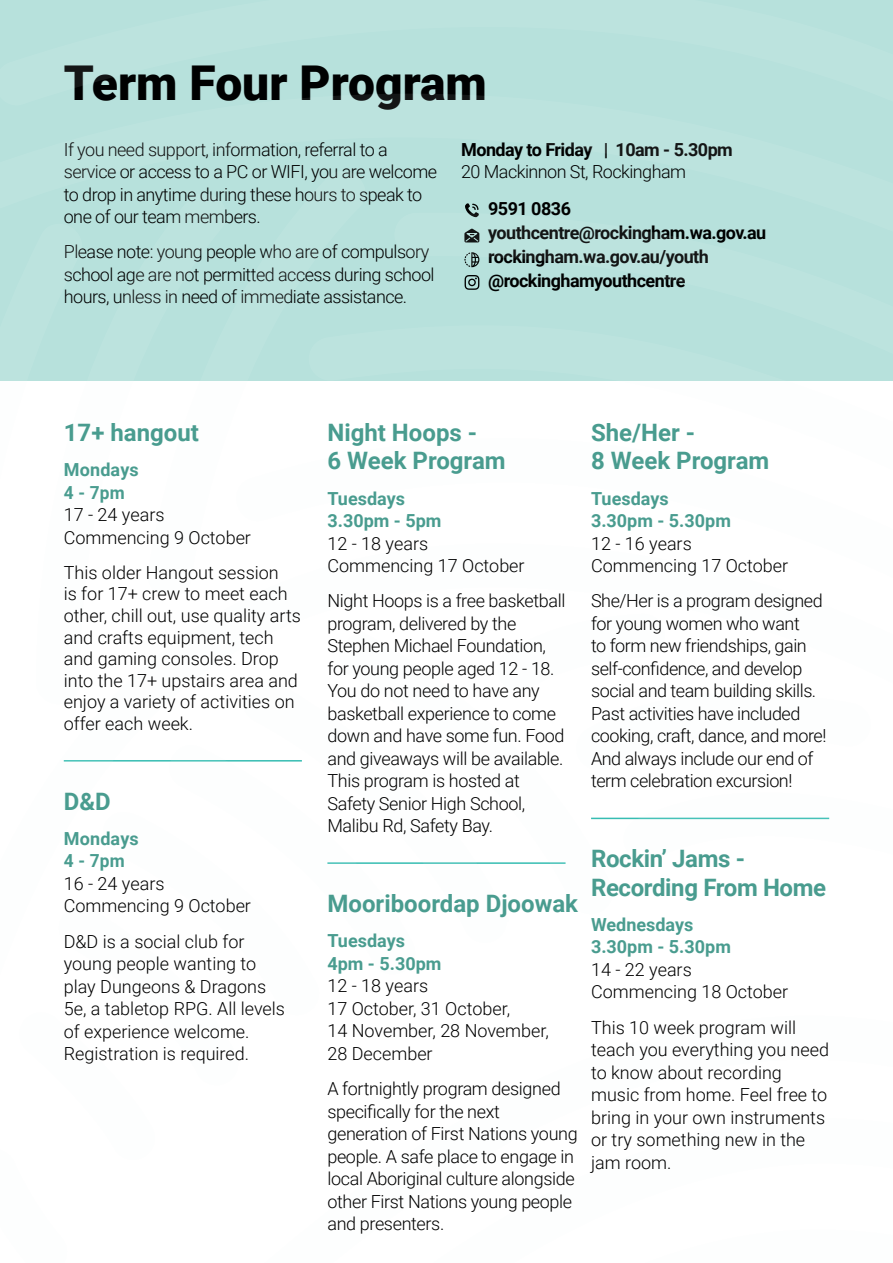
<style>
.page{position:relative;width:893px;height:1263px;background:#fff}
.page>*{position:absolute;margin:0;border:0;box-sizing:border-box;transform-origin:0 0}
.t1{font:900 48px "Roboto";color:#000101}
.t2{font:700 24px/28.5px "Roboto";color:#499c8f}
.t3{font:300 18px/22.5px "Roboto";letter-spacing:-.02em;color:#000}
.t4{font:300 18px/22.5px "Roboto";color:#000}
.t5{font:300 18px/22.5px "Roboto";letter-spacing:-.03em;color:#000101}
.t6{font:700 18px/24px "Roboto";letter-spacing:-.03em;color:#000101}
.t7{font:700 18px/22.5px "Roboto";color:#499c8f}
</style>
<div class="page">
<div style="left:0;top:0;width:893px;height:381px;background:#b7e1dc"></div>
<svg style="left:0;top:224px;width:83px;height:538px"></svg>
<div style="left:308px;top:325px;width:585px;height:56px;background:#bce3de"></div>
<h1 class="t1" style="left:64px;top:49px;width:425px">Term Four Program</h1>
<p class="t5" style="left:64px;top:137px;width:375px">If you need support, information, referral to a service or access to a PC or WIFI, you are welcome to drop in anytime during these hours to speak to one of our team members.</p>
<p class="t5" style="left:64px;top:240px;width:372px">Please note: young people who are of compulsory school age are not permitted access during school hours, unless in need of immediate assistance.</p>
<p class="t6" style="left:461px;top:136px;width:273px">Monday to Friday | 10am - 5.30pm</p>
<p class="t5" style="left:461px;top:160px;width:226px">20 Mackinnon St, Rockingham</p>
<p class="t6" style="left:488px;top:196px;width:280px">9591 0836 youthcentre@rockingham.wa.gov.au rockingham.wa.gov.au/youth @rockinghamyouthcentre</p>
<h2 class="t2" style="left:64px;top:417px;width:137px">17+ hangout</h2>
<p class="t7" style="left:64px;top:458px;width:77px">Mondays<br>4 - 7pm</p>
<p class="t4" style="left:64px;top:503px;width:189px">17 - 24 years<br>Commencing 9 October</p>
<p class="t4" style="left:64px;top:561px;width:239px;line-height:21.6px">This older Hangout session<br>is for 17+ crew to meet each other, chill out, use quality arts and crafts equipment, tech and gaming consoles. Drop into the 17+ upstairs area and enjoy a variety of activities on offer each week.</p>
<h2 class="t2" style="left:64px;top:786px;width:48px">D&amp;D</h2>
<p class="t7" style="left:64px;top:826px;width:77px">Mondays<br>4 - 7pm</p>
<p class="t4" style="left:64px;top:871px;width:189px">16 - 24 years<br>Commencing 9 October</p>
<p class="t4" style="left:64px;top:929px;width:223px">D&amp;D is a social club for young people wanting to play Dungeons &amp; Dragons<br>5e, a tabletop RPG. All levels of experience welcome.<br>Registration is required.</p>
<h2 class="t2" style="left:327px;top:417px;width:180px">Night Hoops -<br>6 Week Program</h2>
<p class="t7" style="left:327px;top:486px;width:115px">Tuesdays<br>3.30pm - 5pm</p>
<p class="t4" style="left:327px;top:531px;width:199px">12 - 18 years<br>Commencing 17 October</p>
<p class="t3" style="left:327px;top:589px;width:240px">Night Hoops is a free basketball program, delivered by the<br>Stephen Michael Foundation, for young people aged 12 - 18.<br>You do not need to have any basketball experience to come down and have some fun. Food and giveaways will be available.<br>This program is hosted at<br>Safety Senior High School,<br>Malibu Rd, Safety Bay.</p>
<h2 class="t2" style="left:327px;top:888px;width:252px">Mooriboordap Djoowak</h2>
<p class="t7" style="left:327px;top:929px;width:115px">Tuesdays<br>4pm - 5.30pm</p>
<p class="t4" style="left:327px;top:974px;width:223px">12 - 18 years<br>17 October, 31 October,<br>14 November, 28 November,<br>28 December</p>
<p class="t3" style="left:327px;top:1077px;width:252px">A fortnightly program designed specifically for the next generation of First Nations young people. A safe place to engage in local Aboriginal culture alongside other First Nations young people and presenters.</p>
<h2 class="t2" style="left:591px;top:417px;width:180px">She/Her -<br>8 Week Program</h2>
<p class="t7" style="left:591px;top:486px;width:141px">Tuesdays<br>3.30pm - 5.30pm</p>
<p class="t4" style="left:591px;top:531px;width:199px">12 - 16 years<br>Commencing 17 October</p>
<p class="t3" style="left:591px;top:589px;width:237px">She/Her is a program designed for young women who want<br>to form new friendships, gain self-confidence, and develop social and team building skills.<br>Past activities have included cooking, craft, dance, and more!<br>And always include our end of term celebration excursion!</p>
<h2 class="t2" style="left:591px;top:843px;width:237px">Rockin’ Jams -<br>Recording From Home</h2>
<p class="t7" style="left:591px;top:912px;width:141px">Wednesdays<br>3.30pm - 5.30pm</p>
<p class="t4" style="left:591px;top:957px;width:199px">14 - 22 years<br>Commencing 18 October</p>
<p class="t4" style="left:591px;top:1015px;width:240px">This 10 week program will teach you everything you need to know about recording music from home. Feel free to bring in your own instruments or try something new in the jam room.</p>
</div>
